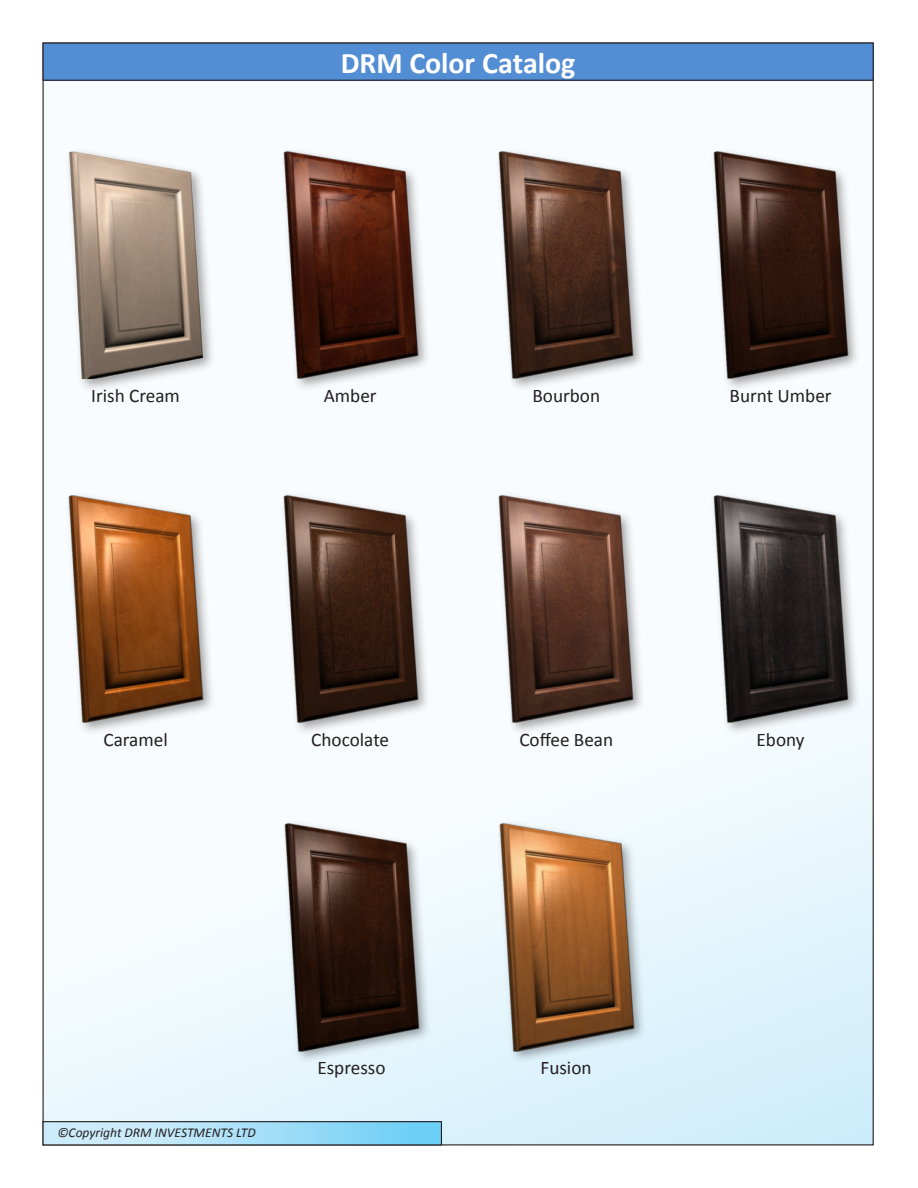
<style>
.page{position:relative;width:918px;height:1188px;background:#fff}
.page>*{position:absolute;margin:0;border:0;box-sizing:border-box;transform-origin:0 0}
.t1{font:700 30px "Calibri";letter-spacing:-.005em;color:#fff}
.t2{font:19.2px "Calibri";color:#231f20}
.t3{font:italic 13.5px "Calibri";color:#231f20}
</style>
<div class="page">
<svg style="left:45px;top:695px;width:827px;height:448px"></svg>
<svg style="left:45px;top:1123px;width:395px;height:20px;background:#a6dff8"></svg>
<div style="left:43px;top:1121px;width:399px;height:24px;border:1px solid #231f20"></div>
<div style="left:43px;top:43px;width:830px;height:37px;background:#538ed4"></div>
<div style="left:43px;top:43px;width:831px;height:38px;border:1px solid #231f20"></div>
<div style="left:64px;top:147px;width:151px;height:245px;background:#231f20;opacity:.41"></div>
<img style="left:69px;top:151px;width:135px;height:228px">
<div style="left:64px;top:491px;width:151px;height:244px;background:#231f20;opacity:.41"></div>
<img style="left:69px;top:495px;width:135px;height:228px">
<div style="left:280px;top:819px;width:151px;height:245px;background:#231f20;opacity:.41"></div>
<img style="left:285px;top:824px;width:135px;height:228px">
<div style="left:279px;top:147px;width:151px;height:244px;background:#231f20;opacity:.41"></div>
<img style="left:284px;top:151px;width:135px;height:228px">
<div style="left:279px;top:491px;width:151px;height:244px;background:#231f20;opacity:.41"></div>
<img style="left:284px;top:495px;width:135px;height:228px">
<div style="left:495px;top:819px;width:151px;height:245px;background:#231f20;opacity:.41"></div>
<img style="left:499px;top:824px;width:136px;height:228px">
<div style="left:494px;top:147px;width:151px;height:244px;background:#231f20;opacity:.41"></div>
<img style="left:498px;top:151px;width:135px;height:228px">
<div style="left:494px;top:491px;width:151px;height:244px;background:#231f20;opacity:.41"></div>
<img style="left:498px;top:495px;width:135px;height:228px">
<div style="left:708px;top:147px;width:152px;height:244px;background:#231f20;opacity:.41"></div>
<img style="left:713px;top:151px;width:135px;height:228px">
<div style="left:708px;top:491px;width:152px;height:244px;background:#231f20;opacity:.41"></div>
<img style="left:713px;top:495px;width:135px;height:228px">
<p class="t2" style="left:91px;top:383px;width:90px">Irish Cream</p>
<h1 class="t1" style="left:341px;top:44px;width:236px">DRM Color Catalog</h1>
<p class="t2" style="left:324px;top:383px;width:54px">Amber</p>
<p class="t2" style="left:532px;top:383px;width:69px">Bourbon</p>
<p class="t2" style="left:730px;top:383px;width:104px">Burnt Umber</p>
<p class="t2" style="left:103px;top:727px;width:66px">Caramel</p>
<p class="t2" style="left:311px;top:727px;width:79px">Chocolate</p>
<p class="t3" style="left:57px;top:1124px;width:200px">©Copyright DRM INVESTMENTS LTD</p>
<p class="t2" style="left:317px;top:1056px;width:70px">Espresso</p>
<p class="t2" style="left:519px;top:727px;width:95px">Coffee Bean</p>
<p class="t2" style="left:541px;top:1056px;width:53px">Fusion</p>
<p class="t2" style="left:757px;top:727px;width:50px">Ebony</p>
</div>
